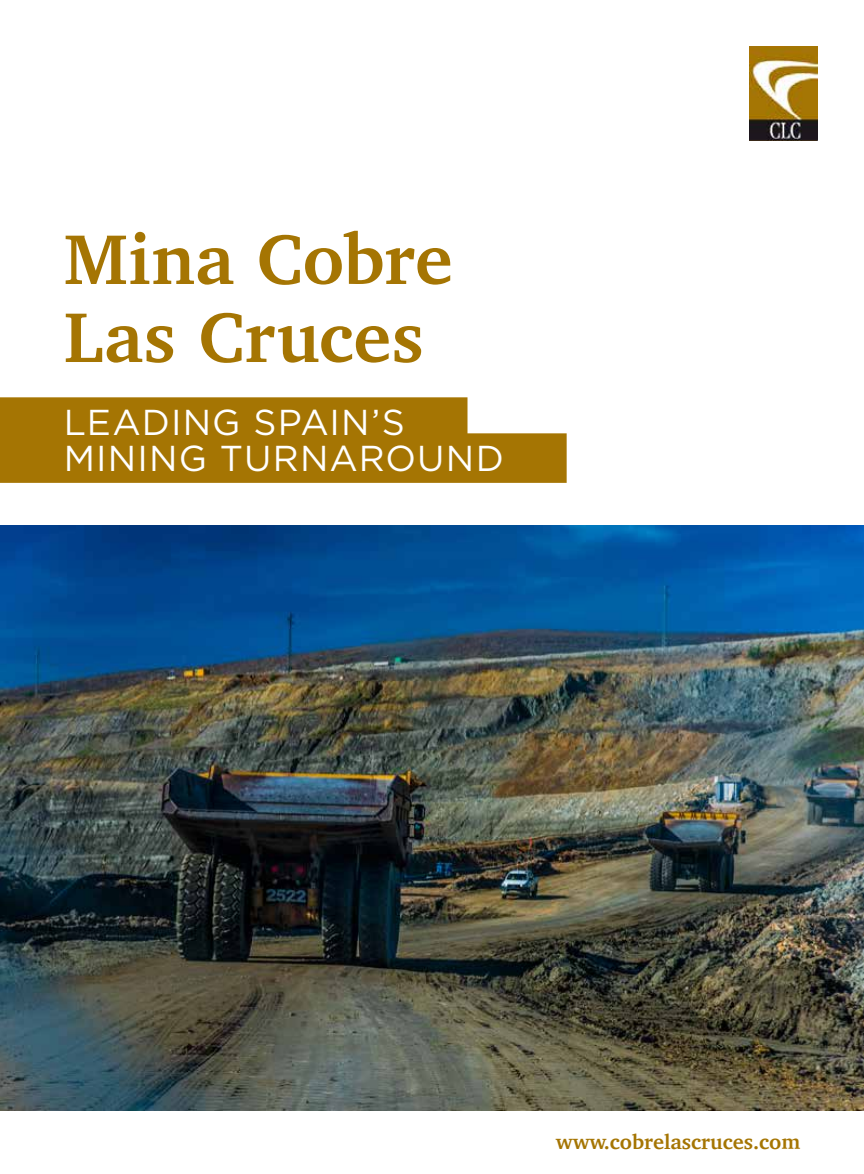
<style>
.page{position:relative;width:864px;height:1174px;background:#fff}
.page>*{position:absolute;margin:0;border:0;box-sizing:border-box;transform-origin:0 0}
.t1{font:700 72px/78px "Charter";letter-spacing:.005em;color:#a57503}
.t2{font:36px/36px "Gotham";letter-spacing:.03em;color:#fff}
.t3{font:700 21px "Charter";color:#a57503}
</style>
<div class="page">
<img style="left:0;top:526px;width:863px;height:584px">
<div style="left:0;top:397px;width:467px;height:50px;background:#a57503"></div>
<div style="left:0;top:433px;width:566px;height:50px;background:#a57503"></div>
<img style="left:749px;top:46px;width:67px;height:95px">
<h1 class="t1" style="left:64px;top:219px;width:390px">Mina Cobre<br>Las Cruces</h1>
<p class="t2" style="left:64px;top:403px;width:441px">LEADING SPAIN’S<br>MINING TURNAROUND</p>
<p class="t3" style="left:555px;top:1123px;width:245px">www.cobrelascruces.com</p>
</div>
